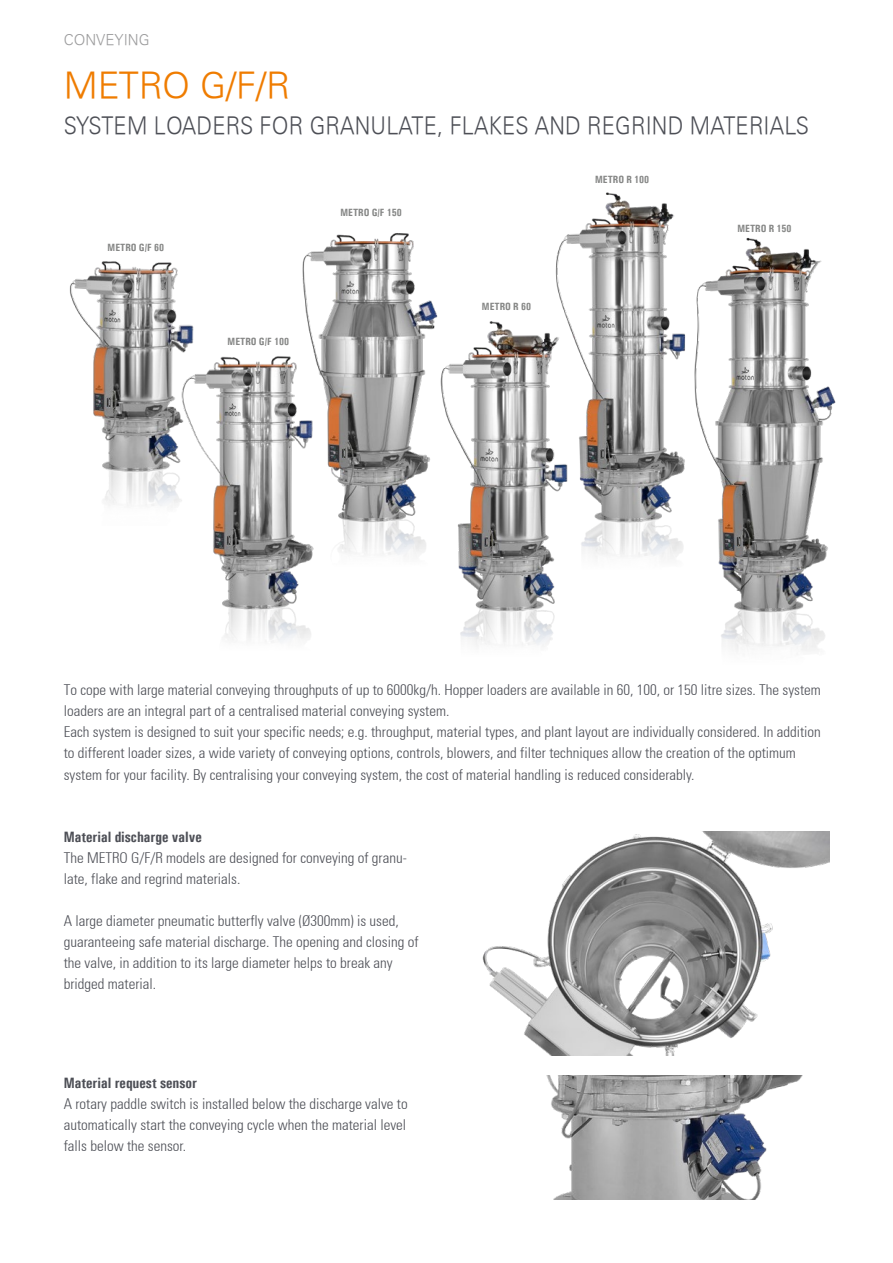
<style>
.page{position:relative;width:893px;height:1263px;background:#fff}
.page>*{position:absolute;margin:0;border:0;box-sizing:border-box;transform-origin:0 0}
.t1{font:300 36px "Univers";letter-spacing:-.01em;color:#ef7c00}
.t2{font:300 24px "Univers";letter-spacing:.01em;color:#4d4f56;scale:.9 1}
.t3{font:300 condensed 15px/21px "Univers";color:#4d4f56}
.t4{font:700 15px "Univers Condensed";color:#4d4f56}
.t5{font:300 15px "Univers";color:#9c9c9d}
.t6{font:700 10.5px "Univers Condensed";color:#868786}
</style>
<div class="page">
<img style="left:443px;top:321px;width:112px;height:325px">
<img style="left:553px;top:192px;width:133px;height:401px">
<img style="left:694px;top:238px;width:142px;height:413px">
<img style="left:69px;top:261px;width:125px;height:245px">
<img style="left:173px;top:350px;width:138px;height:293px">
<img style="left:289px;top:233px;width:154px;height:340px">
<img style="left:482px;top:831px;width:347px;height:224px">
<img style="left:546px;top:1076px;width:256px;height:123px">
<p class="t5" style="left:64px;top:31px;width:87px">CONVEYING</p>
<h1 class="t1" style="left:64px;top:64px;width:228px">METRO G/F/R</h1>
<h2 class="t2" style="left:64px;top:111px;width:830px">SYSTEM LOADERS FOR GRANULATE, FLAKES AND REGRIND MATERIALS</h2>
<p class="t6" style="left:108px;top:241px;width:58px">METRO G/F 60</p>
<p class="t6" style="left:228px;top:335px;width:63px">METRO G/F 100</p>
<p class="t6" style="left:340px;top:206px;width:63px">METRO G/F 150</p>
<p class="t6" style="left:482px;top:300px;width:51px">METRO R 60</p>
<p class="t6" style="left:595px;top:173px;width:56px">METRO R 100</p>
<p class="t6" style="left:737px;top:222px;width:56px">METRO R 150</p>
<p class="t3" style="left:64px;top:679px;width:759px">To cope with large material conveying throughputs of up to 6000kg/h. Hopper loaders are available in 60, 100, or 150 litre sizes. The system loaders are an integral part of a centralised material conveying system.<br>Each system is designed to suit your specific needs; e.g. throughput, material types, and plant layout are individually considered. In addition to different loader sizes, a wide variety of conveying options, controls, blowers, and filter techniques allow the creation of the optimum system for your facility. By centralising your conveying system, the cost of material handling is reduced considerably.</p>
<p class="t4" style="left:64px;top:827px;width:139px">Material discharge valve</p>
<p class="t3" style="left:64px;top:847px;width:345px">The METRO G/F/R models are designed for conveying of granu&shy;late, flake and regrind materials.</p>
<p class="t3" style="left:64px;top:910px;width:356px">A large diameter pneumatic butterfly valve (Ø300mm) is used, guaranteeing safe material discharge. The opening and closing of the valve, in addition to its large diameter helps to break any bridged material.</p>
<p class="t4" style="left:64px;top:1074px;width:135px">Material request sensor</p>
<p class="t3" style="left:64px;top:1093px;width:345px;text-align:justify">A rotary paddle switch is installed below the discharge valve to automatically start the conveying cycle when the material level falls below the sensor.</p>
</div>
